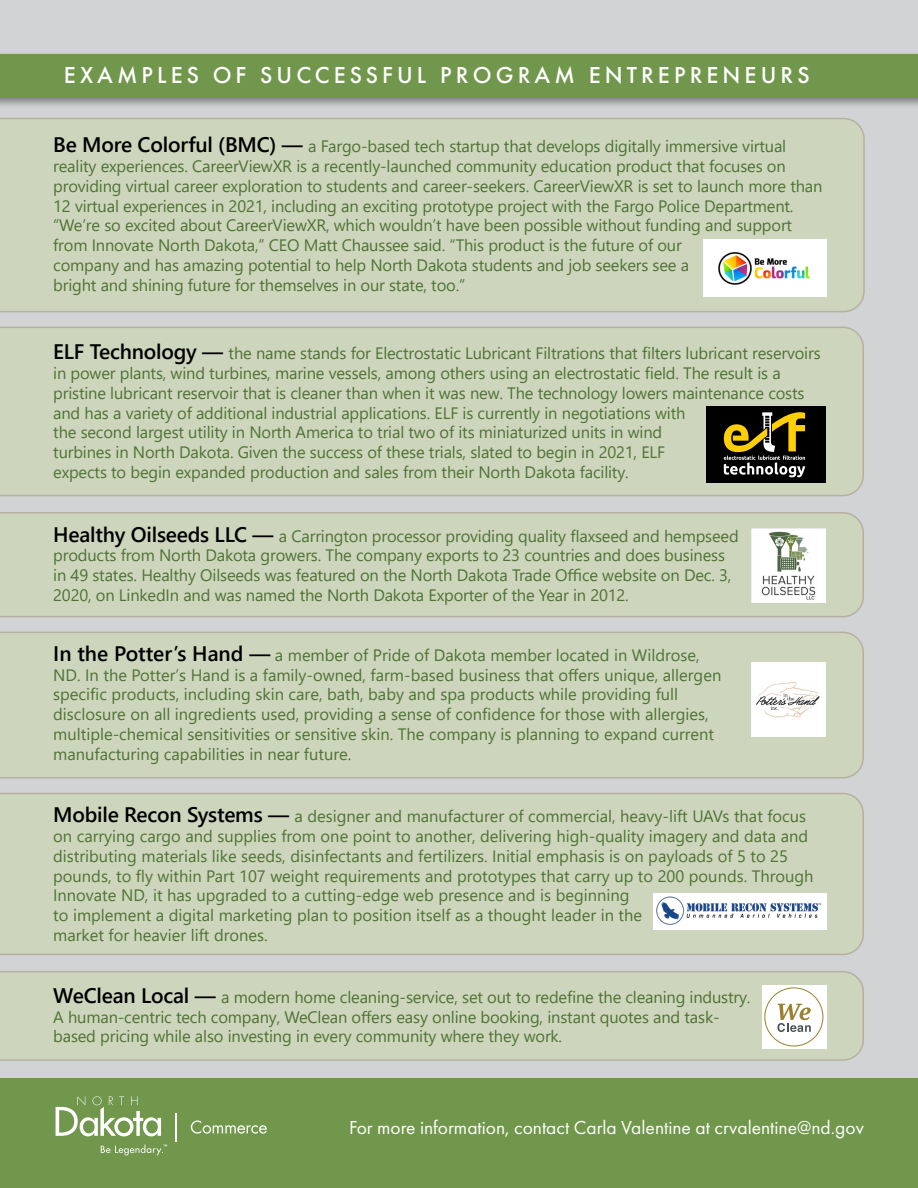
<style>
.page{position:relative;width:918px;height:1188px;background:#d1d3d4}
.page>*{position:absolute;margin:0;border:0;box-sizing:border-box;transform-origin:0 0}
.t1{font:500 24px "Futura PT";letter-spacing:.17em;color:#fff}
.t2{font:19.5px "Futura PT";color:#fff}
.t3{font:16.5px/19.8px "Segoe UI";letter-spacing:-.01em;color:#507236}
.s1{font-weight:600;font-size:21px;color:#000}
</style>
<div class="page">
<div style="left:0;top:51px;width:918px;height:58px;background:#000;opacity:.45"></div>
<div style="left:0;top:54px;width:918px;height:42px;background:#70974b"></div>
<div style="left:0;top:1079px;width:918px;height:109px;background:#70974b"></div>
<svg style="left:56px;top:1096px;width:105px;height:40px"></svg>
<svg style="left:101px;top:1145px;width:66px;height:10px"></svg>
<svg style="left:175px;top:1113px;width:1px;height:28px"></svg>
<svg style="left:191px;top:1120px;width:76px;height:14px"></svg>
<div style="left:0;top:118px;width:865px;height:194px;background:#cdd5bc"></div>
<img style="left:703px;top:240px;width:123px;height:57px">
<div style="left:0;top:327px;width:864px;height:169px;background:#cdd5bc"></div>
<div style="left:706px;top:406px;width:119px;height:77px;background:#000"></div>
<svg style="left:724px;top:412px;width:81px;height:65px"></svg>
<div style="left:0;top:512px;width:864px;height:105px;background:#cdd5bc"></div>
<img style="left:752px;top:529px;width:73px;height:73px">
<div style="left:0;top:632px;width:864px;height:146px;background:#cdd5bc"></div>
<img style="left:752px;top:662px;width:74px;height:74px">
<div style="left:0;top:793px;width:864px;height:162px;background:#cdd5bc"></div>
<img style="left:653px;top:893px;width:173px;height:37px">
<div style="left:0;top:971px;width:864px;height:90px;background:#cdd5bc"></div>
<div style="left:762px;top:985px;width:65px;height:64px;background:#fff"></div>
<svg style="left:764px;top:987px;width:59px;height:60px"></svg>
<h1 class="t1" style="left:64px;top:60px;width:747px">EXAMPLES OF SUCCESSFUL PROGRAM ENTREPRENEURS</h1>
<p class="t3" style="left:53px;top:135px;width:771px"><span class="s1">Be More Colorful (BMC) —</span> a Fargo-based tech startup that develops digitally immersive virtual reality experiences. CareerViewXR is a recently-launched community education product that focuses on providing virtual career exploration to students and career-seekers. CareerViewXR is set to launch more than 12 virtual experiences in 2021, including an exciting prototype project with the Fargo Police Department. “We’re so excited about CareerViewXR, which wouldn’t have been possible without funding and support from Innovate North Dakota,” CEO Matt Chaussee said. “This product is the future of our<br>company and has amazing potential to help North Dakota students and job seekers see a<br>bright and shining future for themselves in our state, too.”</p>
<p class="t3" style="left:53px;top:342px;width:769px"><span class="s1">ELF Technology —</span> the name stands for Electrostatic Lubricant Filtrations that filters lubricant reservoirs in power plants, wind turbines, marine vessels, among others using an electrostatic field. The result is a pristine lubricant reservoir that is cleaner than when it was new. The technology lowers maintenance costs and has a variety of additional industrial applications. ELF is currently in negotiations with<br>the second largest utility in North America to trial two of its miniaturized units in wind<br>turbines in North Dakota. Given the success of these trials, slated to begin in 2021, ELF<br>expects to begin expanded production and sales from their North Dakota facility.</p>
<p class="t3" style="left:53px;top:524px;width:687px"><span class="s1">Healthy Oilseeds LLC —</span> a Carrington processor providing quality flaxseed and hempseed products from North Dakota growers. The company exports to 23 countries and does business in 49 states. Healthy Oilseeds was featured on the North Dakota Trade Office website on Dec. 3, 2020, on LinkedIn and was named the North Dakota Exporter of the Year in 2012.</p>
<p class="t3" style="left:53px;top:644px;width:670px"><span class="s1">In the Potter’s Hand —</span> a member of Pride of Dakota member located in Wildrose, ND. In the Potter’s Hand is a family-owned, farm-based business that offers unique, allergen specific products, including skin care, bath, baby and spa products while providing full disclosure on all ingredients used, providing a sense of confidence for those with allergies, multiple-chemical sensitivities or sensitive skin. The company is planning to expand current manufacturing capabilities in near future.</p>
<p class="t3" style="left:53px;top:805px;width:762px"><span class="s1">Mobile Recon Systems —</span> a designer and manufacturer of commercial, heavy-lift UAVs that focus on carrying cargo and supplies from one point to another, delivering high-quality imagery and data and distributing materials like seeds, disinfectants and fertilizers. Initial emphasis is on payloads of 5 to 25 pounds, to fly within Part 107 weight requirements and prototypes that carry up to 200 pounds. Through Innovate ND, it has upgraded to a cutting-edge web presence and is beginning<br>to implement a digital marketing plan to position itself as a thought leader in the<br>market for heavier lift drones.</p>
<p class="t3" style="left:53px;top:986px;width:699px"><span class="s1">WeClean Local —</span> a modern home cleaning-service, set out to redefine the cleaning industry.<br>A human-centric tech company, WeClean offers easy online booking, instant quotes and task&shy;based pricing while also investing in every community where they work.</p>
<p class="t2" style="left:349px;top:1116px;width:516px">For more information, contact Carla Valentine at crvalentine@nd.gov</p>
</div>
